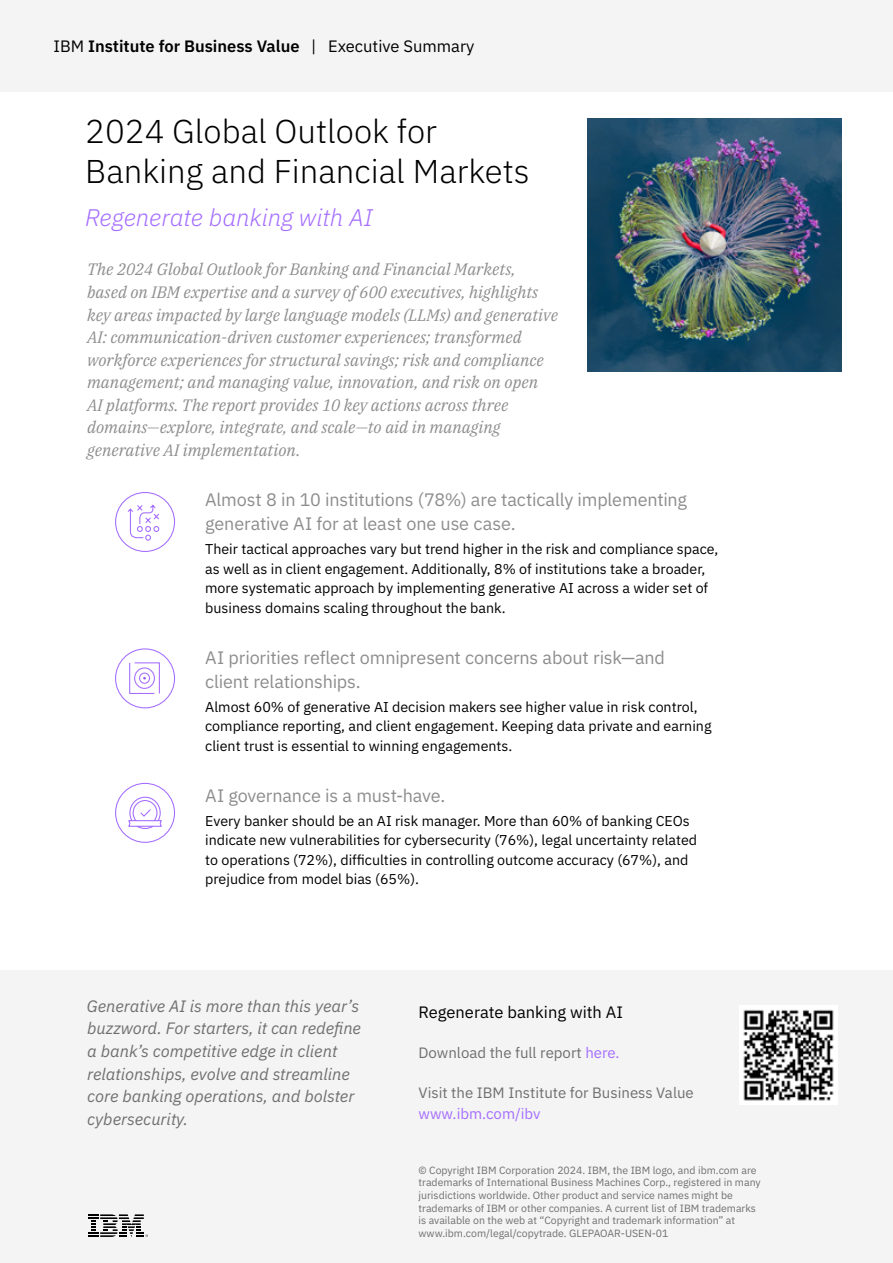
<style>
.page{position:relative;width:893px;height:1263px;background:#fff}
.page>*{position:absolute;margin:0;border:0;box-sizing:border-box;transform-origin:0 0}
.t1{font:300 33px/39.6px "IBM Plex Sans";color:#000}
.t2{font:italic 300 24px "IBM Plex Sans";color:#a56eff}
.t3{font:18px/24px "IBM Plex Sans";letter-spacing:-.01em;color:#8d8d8d}
.t4{font:italic 16.5px/22.5px "IBM Plex Serif";color:#8d8d8d}
.t5{font:italic 16.5px/22.5px "IBM Plex Sans";color:#6f6f6f}
.t6{font:600 16.5px "IBM Plex Sans";color:#000}
.t7{font:16.5px "IBM Plex Sans";color:#000}
.t8{font:15px "IBM Plex Sans";color:#6f6f6f}
.t9{font:15px "IBM Plex Sans";color:#a56eff}
.t10{font:14.25px/19.5px "IBM Plex Sans";color:#000}
.t11{font:10.5px/12.6px "IBM Plex Sans";color:#6f6f6f}
.s1{font-weight:400}
.s2{color:#a56eff}
</style>
<div class="page">
<div style="left:0;top:971px;width:893px;height:292px;background:#f4f4f4"></div>
<div style="left:0;top:0;width:893px;height:91px;background:#f4f4f4"></div>
<img style="left:587px;top:118px;width:254px;height:254px">
<svg style="left:88px;top:1214px;width:60px;height:23px"></svg>
<div style="left:115px;top:492px;width:60px;height:60px;border:1px solid #a56eff;border-radius:50%"></div>
<svg style="left:127px;top:504px;width:33px;height:37px"></svg>
<svg style="left:129px;top:662px;width:31px;height:32px"></svg>
<svg style="left:128px;top:796px;width:34px;height:33px"></svg>
<div style="left:115px;top:648px;width:60px;height:60px;border:1px solid #a56eff;border-radius:50%"></div>
<div style="left:115px;top:783px;width:60px;height:60px;border:1px solid #a56eff;border-radius:50%"></div>
<img style="left:739px;top:1005px;width:99px;height:99px">
<p class="t6" style="left:53px;top:33px;width:423px"><span class="s1">IBM</span> Institute for Business Value <span class="s1">| Executive Summary</span></p>
<h1 class="t1" style="left:85px;top:109px;width:446px">2024 Global Outlook for<br>Banking and Financial Markets</h1>
<h2 class="t2" style="left:85px;top:200px;width:289px">Regenerate banking with AI</h2>
<p class="t4" style="left:87px;top:257px;width:472px">The 2024 Global Outlook for Banking and Financial Markets, based on IBM expertise and a survey of 600 executives, highlights key areas impacted by large language models (LLMs) and generative AI: communication-driven customer experiences; transformed workforce experiences for structural savings; risk and compliance management; and managing value, innovation, and risk on open AI platforms. The report provides 10 key actions across three domains—explore, integrate, and scale—to aid in managing generative AI implementation.</p>
<p class="t3" style="left:205px;top:486px;width:483px">Almost 8 in 10 institutions (78%) are tactically implementing generative AI for at least one use case.</p>
<p class="t10" style="left:205px;top:538px;width:515px">Their tactical approaches vary but trend higher in the risk and compliance space, as well as in client engagement. Additionally, 8% of institutions take a broader, more systematic approach by implementing generative AI across a wider set of business domains scaling throughout the bank.</p>
<p class="t3" style="left:205px;top:644px;width:461px">AI priorities reflect omnipresent concerns about risk—and client relationships.</p>
<p class="t10" style="left:205px;top:696px;width:508px">Almost 60% of generative AI decision makers see higher value in risk control, compliance reporting, and client engagement. Keeping data private and earning client trust is essential to winning engagements.</p>
<p class="t3" style="left:205px;top:782px;width:242px">AI governance is a must-have.</p>
<p class="t10" style="left:205px;top:810px;width:493px">Every banker should be an AI risk manager. More than 60% of banking CEOs indicate new vulnerabilities for cybersecurity (76%), legal uncertainty related to operations (72%), difficulties in controlling outcome accuracy (67%), and prejudice from model bias (65%).</p>
<p class="t5" style="left:87px;top:993px;width:276px">Generative AI is more than this year’s buzzword. For starters, it can redefine a bank’s competitive edge in client relationships, evolve and streamline core banking operations, and bolster cybersecurity.</p>
<p class="t7" style="left:419px;top:999px;width:206px">Regenerate banking with AI</p>
<p class="t8" style="left:418px;top:1041px;width:203px">Download the full report <span class="s2">here.</span></p>
<p class="t8" style="left:418px;top:1081px;width:277px">Visit the IBM Institute for Business Value</p>
<p class="t9" style="left:418px;top:1102px;width:124px">www.ibm.com/ibv</p>
<p class="t11" style="left:418px;top:1163px;width:344px">© Copyright IBM Corporation 2024. IBM, the IBM logo, and ibm.com are trademarks of International Business Machines Corp., registered in many jurisdictions worldwide. Other product and service names might be trademarks of IBM or other companies. A current list of IBM trademarks is available on the web at “Copyright and trademark information” at www.ibm.com/legal/copytrade. GLEPAOAR-USEN-01</p>
</div>
